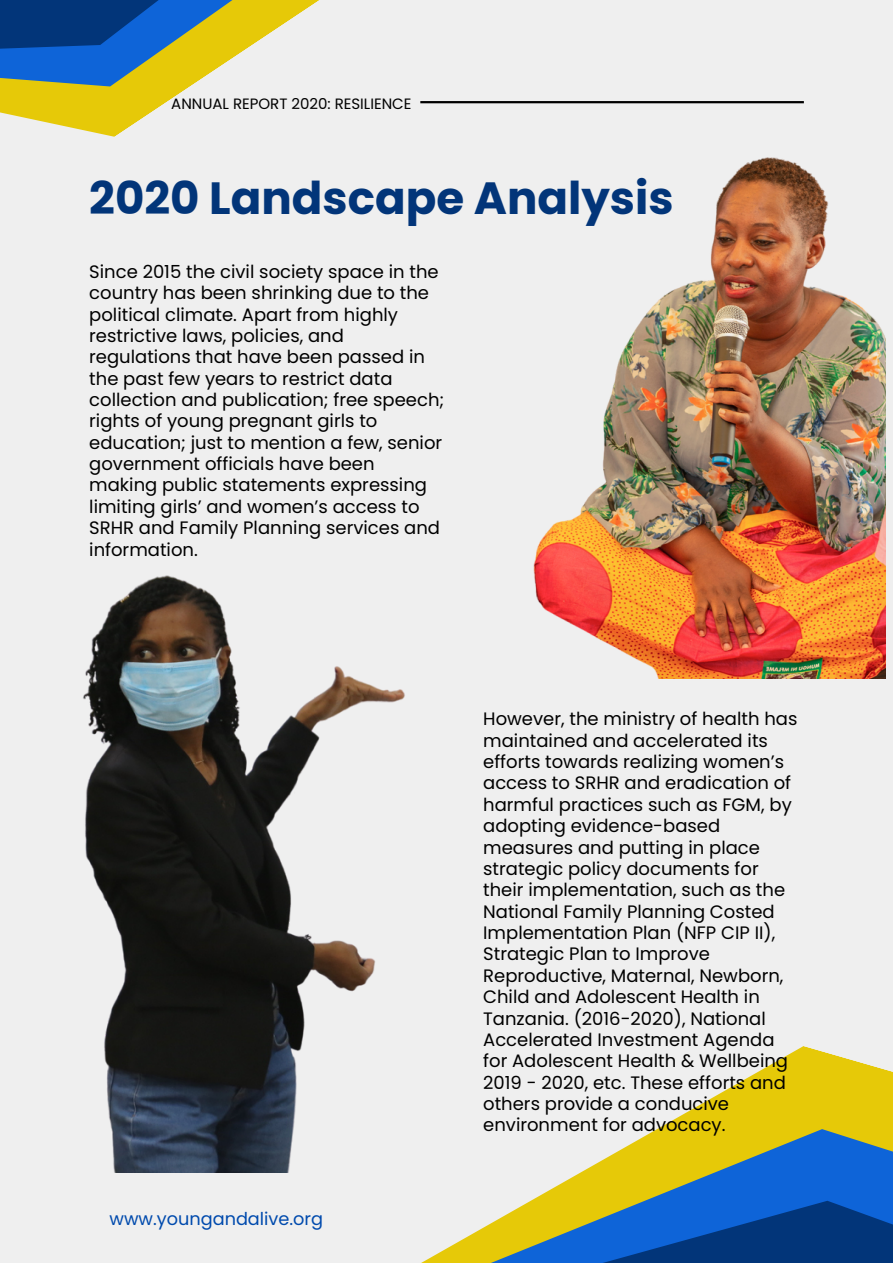
<style>
.page{position:relative;width:893px;height:1264px;background:#fff}
.page>*{position:absolute;margin:0;border:0;box-sizing:border-box;transform-origin:0 0}
.t1{font:700 45.15px "Poppins";color:#023579}
.t2{font:18px/21.3px "Poppins";color:#000}
.t3{font:17.7px "Poppins";color:#004aad}
.t4{font:15px "Poppins";color:#000}
</style>
<div class="page">
<div style="left:0;top:0;width:892px;height:1262px;background:#efefef"></div>
<svg style="left:248px;top:1058px;width:644px;height:204px"></svg>
<svg style="left:0;top:0;width:483px;height:137px"></svg>
<hr style="left:420px;top:101px;width:383px;height:2px;background:#000">
<img style="left:83px;top:575px;width:380px;height:597px">
<img style="left:430px;top:157px;width:455px;height:521px">
<p class="t4" style="left:171px;top:93px;width:242px">ANNUAL REPORT 2020: RESILIENCE</p>
<h1 class="t1" style="left:89px;top:167px;width:586px">2020 Landscape Analysis</h1>
<p class="t2" style="left:89px;top:261px;width:356px">Since 2015 the civil society space in the country has been shrinking due to the political climate. Apart from highly restrictive laws, policies, and regulations that have been passed in the past few years to restrict data collection and publication; free speech; rights of young pregnant girls to education; just to mention a few, senior government officials have been making public statements expressing limiting girls’ and women’s access to SRHR and Family Planning services and information.</p>
<p class="t3" style="left:109px;top:1206px;width:215px">www.youngandalive.org</p>
<p class="t2" style="left:483px;top:708px;width:316px">However, the ministry of health has maintained and accelerated its efforts towards realizing women’s access to SRHR and eradication of harmful practices such as FGM, by adopting evidence-based measures and putting in place strategic policy documents for their implementation, such as the<br>National Family Planning Costed<br>Implementation Plan (NFP CIP II),<br>Strategic Plan to Improve<br>Reproductive, Maternal, Newborn,<br>Child and Adolescent Health in<br>Tanzania. (2016-2020), National<br>Accelerated Investment Agenda for Adolescent Health &amp; Wellbeing<br>2019 - 2020, etc. These efforts and others provide a conducive environment for advocacy.</p>
</div>
